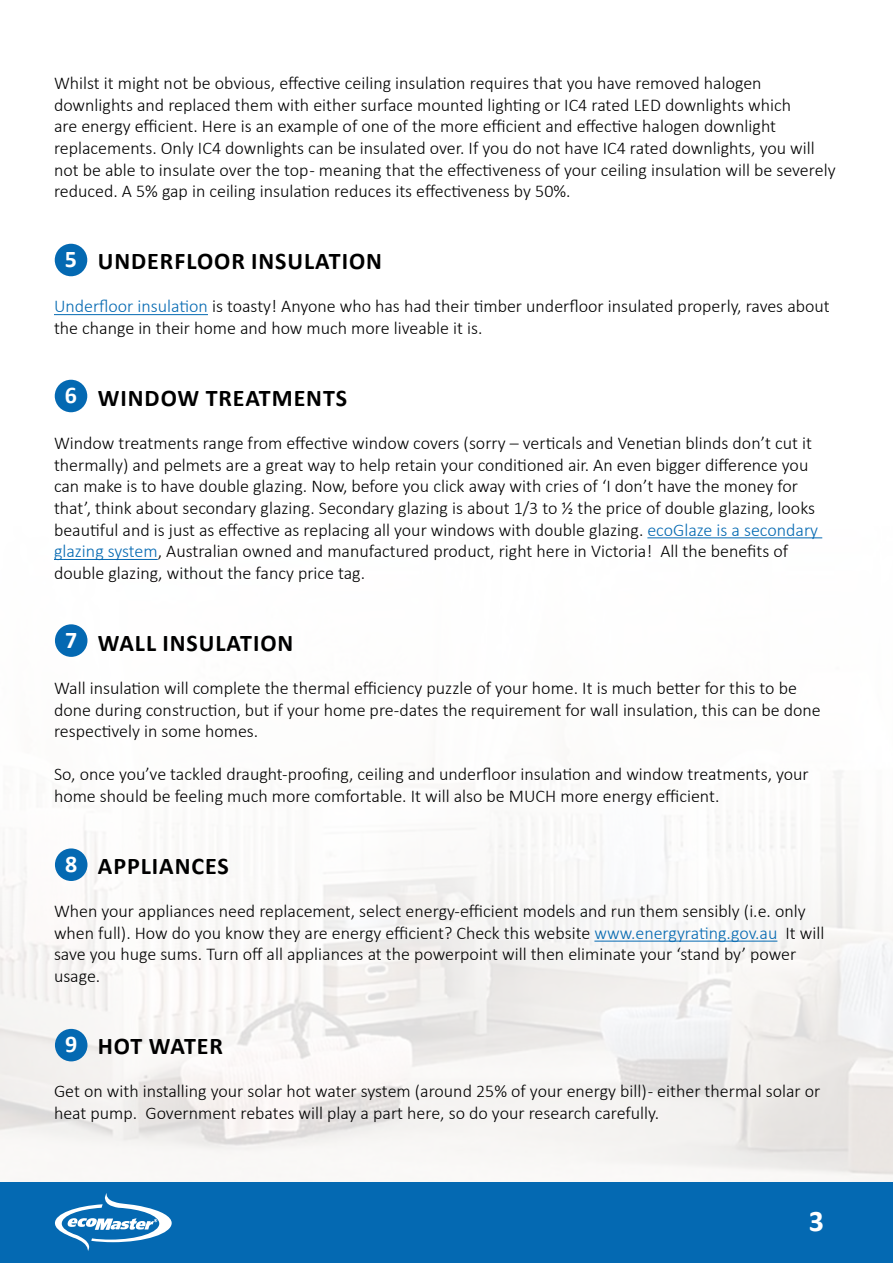
<style>
.page{position:relative;width:893px;height:1263px;background:#fff}
.page>*{position:absolute;margin:0;border:0;box-sizing:border-box;transform-origin:0 0}
.t1{font:700 30px "Calibri";color:#fff}
.t2{font:700 24px "Calibri";letter-spacing:.04em;color:#000}
.t3{font:700 24px "Calibri";color:#fff}
.t4{font:300 18px/21.6px "Calibri";color:#000}
.s1{color:#0469b2}
</style>
<div class="page">
<img style="left:1px;top:537px;width:892px;height:645px">
<hr style="left:54px;top:314px;width:154px;height:1px;background:#0469b2">
<hr style="left:647px;top:537px;width:175px;height:1px;background:#0469b2">
<hr style="left:54px;top:559px;width:104px;height:1px;background:#0469b2">
<hr style="left:594px;top:941px;width:183px;height:1px;background:#0469b2">
<div style="left:0;top:1182px;width:893px;height:81px;background:#0469b2"></div>
<svg style="left:55px;top:1193px;width:117px;height:58px"></svg>
<div style="left:55px;top:244px;width:32px;height:32px;background:#0469b2;border-radius:50%"></div>
<div style="left:55px;top:380px;width:32px;height:32px;background:#0469b2;border-radius:50%"></div>
<div style="left:55px;top:624px;width:32px;height:33px;background:#0469b2;border-radius:50%"></div>
<div style="left:55px;top:848px;width:32px;height:33px;background:#0469b2;border-radius:50%"></div>
<div style="left:55px;top:1029px;width:32px;height:32px;background:#0469b2;border-radius:50%"></div>
<p class="t4" style="left:54px;top:72px;width:783px">Whilst it might not be obvious, effective ceiling insulation requires that you have removed halogen downlights and replaced them with either surface mounted lighting or IC4 rated LED downlights which<br>are energy efficient. Here is an example of one of the more efficient and effective halogen downlight replacements. Only IC4 downlights can be insulated over. If you do not have IC4 rated downlights, you will not be able to insulate over the top - meaning that the effectiveness of your ceiling insulation will be severely reduced. A 5% gap in ceiling insulation reduces its effectiveness by 50%.</p>
<h2 class="t3" style="left:65px;top:242px;width:14px">5</h2>
<h2 class="t2" style="left:98px;top:244px;width:286px">UNDERFLOOR INSULATION</h2>
<p class="t4" style="left:54px;top:295px;width:777px"><span class="s1">Underfloor insulation</span> is toasty! Anyone who has had their timber underfloor insulated properly, raves about the change in their home and how much more liveable it is.</p>
<h2 class="t3" style="left:65px;top:378px;width:14px">6</h2>
<h2 class="t2" style="left:98px;top:381px;width:251px">WINDOW TREATMENTS</h2>
<p class="t4" style="left:54px;top:432px;width:766px">Window treatments range from effective window covers (sorry – verticals and Venetian blinds don’t cut it thermally) and pelmets are a great way to help retain your conditioned air. An even bigger difference you can make is to have double glazing. Now, before you click away with cries of ‘I don’t have the money for that’, think about secondary glazing. Secondary glazing is about 1/3 to ½ the price of double glazing, looks beautiful and is just as effective as replacing all your windows with double glazing. <span class="s1">ecoGlaze is a secondary glazing system</span>, Australian owned and manufactured product, right here in Victoria! All the benefits of double glazing, without the fancy price tag.</p>
<h2 class="t3" style="left:65px;top:623px;width:14px">7</h2>
<h2 class="t2" style="left:98px;top:626px;width:197px">WALL INSULATION</h2>
<p class="t4" style="left:54px;top:677px;width:768px">Wall insulation will complete the thermal efficiency puzzle of your home. It is much better for this to be done during construction, but if your home pre-dates the requirement for wall insulation, this can be done respectively in some homes.</p>
<p class="t4" style="left:54px;top:763px;width:756px">So, once you’ve tackled draught-proofing, ceiling and underfloor insulation and window treatments, your home should be feeling much more comfortable. It will also be MUCH more energy efficient.</p>
<h2 class="t3" style="left:65px;top:847px;width:14px">8</h2>
<h2 class="t2" style="left:98px;top:849px;width:132px">APPLIANCES</h2>
<p class="t4" style="left:54px;top:900px;width:772px">When your appliances need replacement, select energy-efficient models and run them sensibly (i.e. only when full). How do you know they are energy efficient? Check this website <span class="s1">www.energyrating.gov.au</span> It will save you huge sums. Turn off all appliances at the powerpoint will then eliminate your ‘stand by’ power usage.</p>
<h2 class="t3" style="left:65px;top:1027px;width:14px">9</h2>
<h2 class="t2" style="left:98px;top:1029px;width:127px">HOT WATER</h2>
<p class="t4" style="left:54px;top:1080px;width:768px">Get on with installing your solar hot water system (around 25% of your energy bill) - either thermal solar or heat pump. Government rebates will play a part here, so do your research carefully.</p>
<h1 class="t1" style="left:809px;top:1200px;width:17px">3</h1>
</div>
